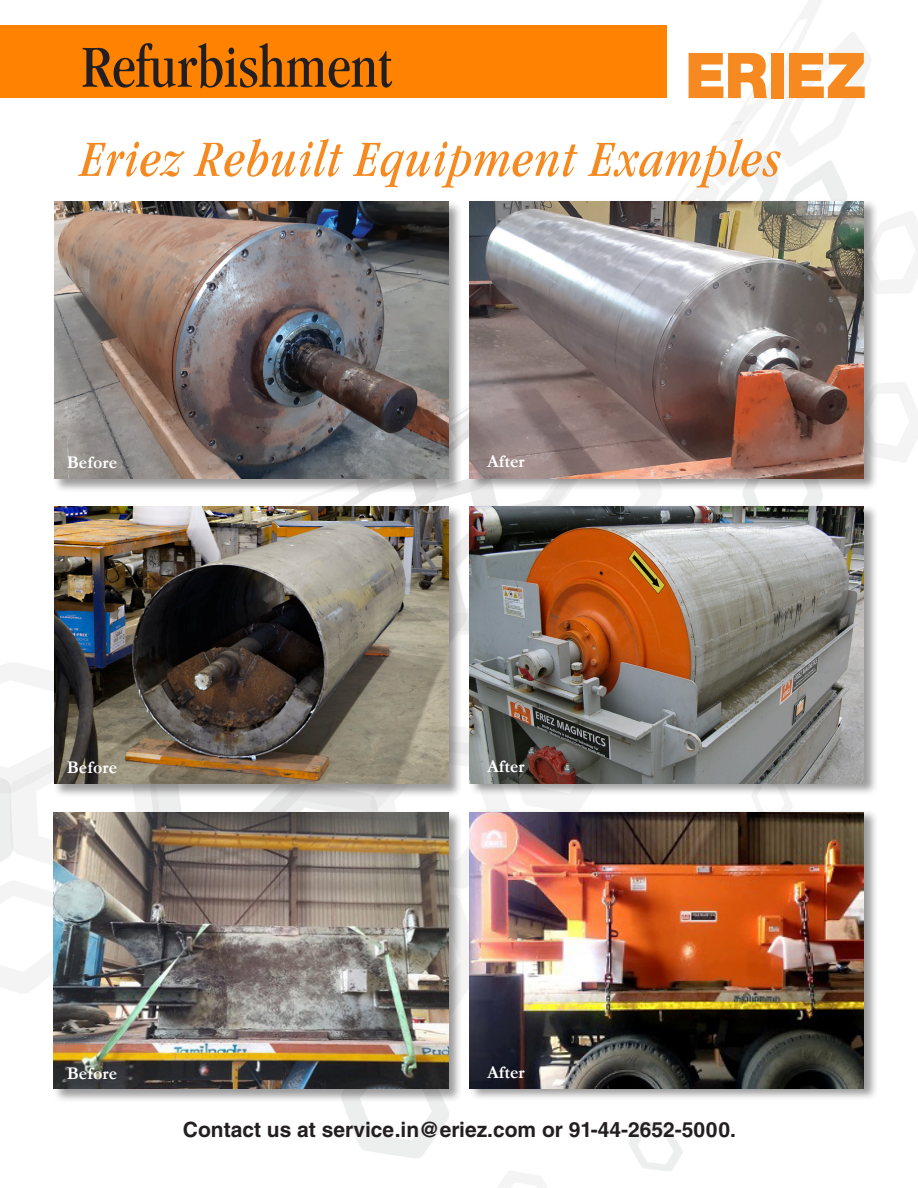
<style>
.page{position:relative;width:918px;height:1188px;background:#fff}
.page>*{position:absolute;margin:0;border:0;box-sizing:border-box;transform-origin:0 0}
.t1{font:condensed 61.5px "Garamond";color:#231f20}
.t2{font:italic condensed 52.5px "Garamond";letter-spacing:.025em;color:#f6891f}
.t3{font:700 21px "Helvetica LT Std";color:#231f20}
.t4{font:700 18px "Garamond";color:#fff}
</style>
<div class="page">
<img style="left:0;top:0;width:918px;height:1188px">
<p class="t1" style="left:81px;top:33px;width:312px">Refurbishment</p>
<p class="t2" style="left:81px;top:130px;width:701px">Eriez Rebuilt Equipment Examples</p>
<p class="t4" style="left:67px;top:452px;width:52px">Before</p>
<p class="t4" style="left:487px;top:451px;width:39px">After</p>
<p class="t4" style="left:67px;top:757px;width:52px">Before</p>
<p class="t4" style="left:487px;top:756px;width:39px">After</p>
<p class="t4" style="left:67px;top:1062px;width:52px">Before</p>
<p class="t4" style="left:487px;top:1061px;width:39px">After</p>
<p class="t3" style="left:183px;top:1117px;width:555px">Contact us at service.in@eriez.com or 91-44-2652-5000.</p>
</div>
